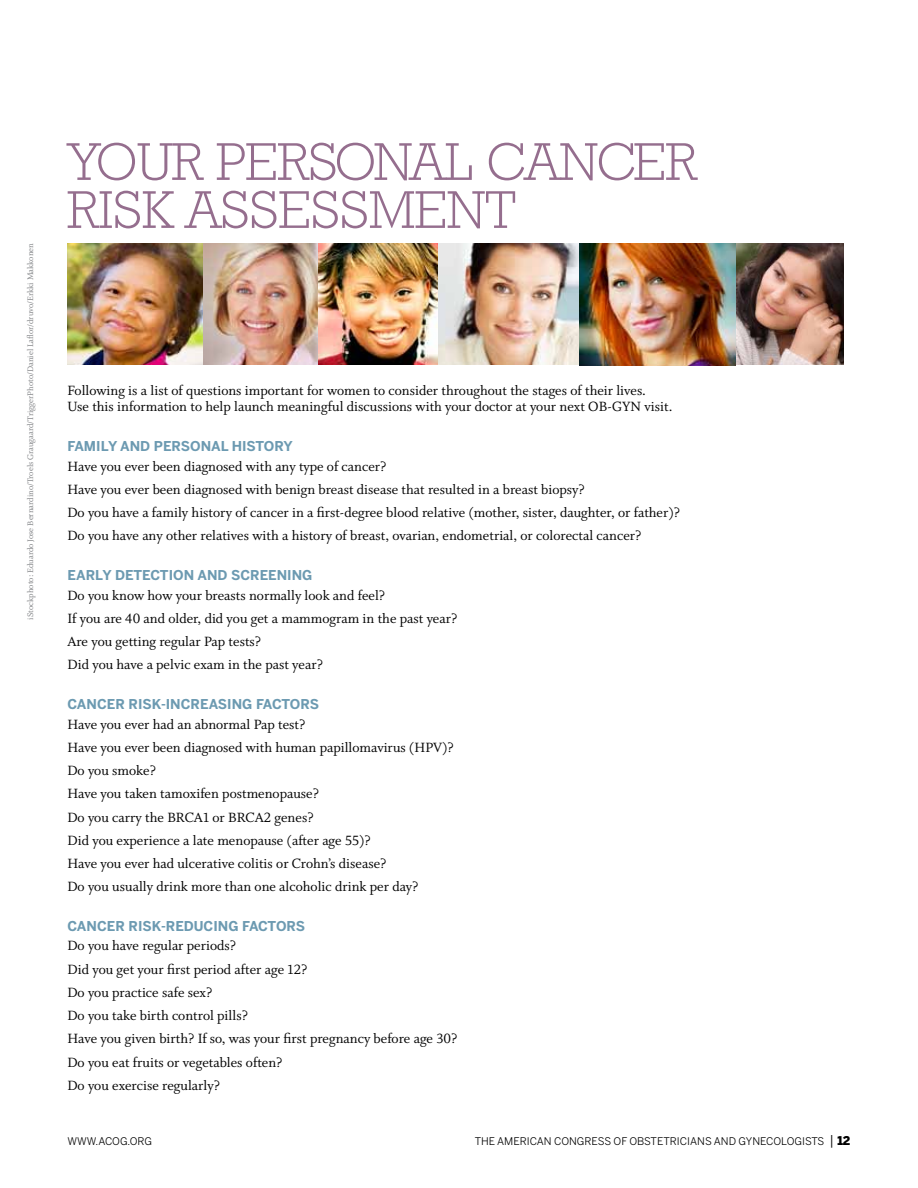
<style>
.page{position:relative;width:918px;height:1188px;background:#fff}
.page>*{position:absolute;margin:0;border:0;box-sizing:border-box;transform-origin:0 0}
.t1{font:300 54px/48px "Rockwell";letter-spacing:-.005em;color:#956e8e}
.t2{font:15px/23.2px "Whitman Roman LF";color:#000}
.t3{font:700 13.5px "Benton Sans";color:#6c9ab1}
.t4{font:10.5px "Benton Sans";color:#000}
.t5{font:9px "Whitman Roman LF";color:#808285}
.s1{font-size:13.5px}
.s2{font-weight:900;font-size:12px}
</style>
<div class="page">
<img style="left:735px;top:243px;width:109px;height:121px">
<img style="left:438px;top:243px;width:141px;height:121px">
<img style="left:202px;top:243px;width:236px;height:121px">
<img style="left:68px;top:243px;width:134px;height:121px">
<img style="left:579px;top:243px;width:156px;height:123px">
<p class="t5" style="left:26px;top:620px;width:378px;rotate:-90deg">iStockphoto: Eduardo Jose Bernardino/Troels Graugaard/TriggerPhoto/Daniel Laflor/druvo/Erkki Makkonen</p>
<h1 class="t1" style="left:68px;top:137px;width:631px">YOUR PERSONAL CANCER<br>RISK ASSESSMENT</h1>
<p class="t2" style="left:68px;top:383px;width:606px;line-height:16.5px">Following is a list of questions important for women to consider throughout the stages of their lives.<br>Use this information to help launch meaningful discussions with your doctor at your next OB-GYN visit.</p>
<p class="t3" style="left:68px;top:438px;width:227px">FAMILY AND PERSONAL HISTORY</p>
<p class="t2" style="left:68px;top:455px;width:614px">Have you ever been diagnosed with any type of cancer?<br>Have you ever been diagnosed with benign breast disease that resulted in a breast biopsy?<br>Do you have a family history of cancer in a first-degree blood relative (mother, sister, daughter, or father)?<br>Do you have any other relatives with a history of breast, ovarian, endometrial, or colorectal cancer?</p>
<p class="t3" style="left:68px;top:567px;width:247px">EARLY DETECTION AND SCREENING</p>
<p class="t2" style="left:68px;top:584px;width:391px">Do you know how your breasts normally look and feel?<br>If you are 40 and older, did you get a mammogram in the past year?<br>Are you getting regular Pap tests?<br>Did you have a pelvic exam in the past year?</p>
<p class="t3" style="left:68px;top:696px;width:253px">CANCER RISK-INCREASING FACTORS</p>
<p class="t2" style="left:68px;top:713px;width:388px">Have you ever had an abnormal Pap test?<br>Have you ever been diagnosed with human papillomavirus (HPV)?<br>Do you smoke?<br>Have you taken tamoxifen postmenopause?<br>Do you carry the BRCA1 or BRCA2 genes?<br>Did you experience a late menopause (after age 55)?<br>Have you ever had ulcerative colitis or Crohn’s disease?<br>Do you usually drink more than one alcoholic drink per day?</p>
<p class="t3" style="left:68px;top:918px;width:239px">CANCER RISK-REDUCING FACTORS</p>
<p class="t2" style="left:68px;top:935px;width:391px">Do you have regular periods?<br>Did you get your first period after age 12?<br>Do you practice safe sex?<br>Do you take birth control pills?<br>Have you given birth? If so, was your first pregnancy before age 30?<br>Do you eat fruits or vegetables often?<br>Do you exercise regularly?</p>
<p class="t4" style="left:68px;top:1135px;width:86px">WWW.ACOG.ORG</p>
<p class="t4" style="left:475px;top:1135px;width:377px">THE AMERICAN CONGRESS OF OBSTETRICIANS AND GYNECOLOGISTS <span class="s1">|</span> <span class="s2">12</span></p>
</div>
